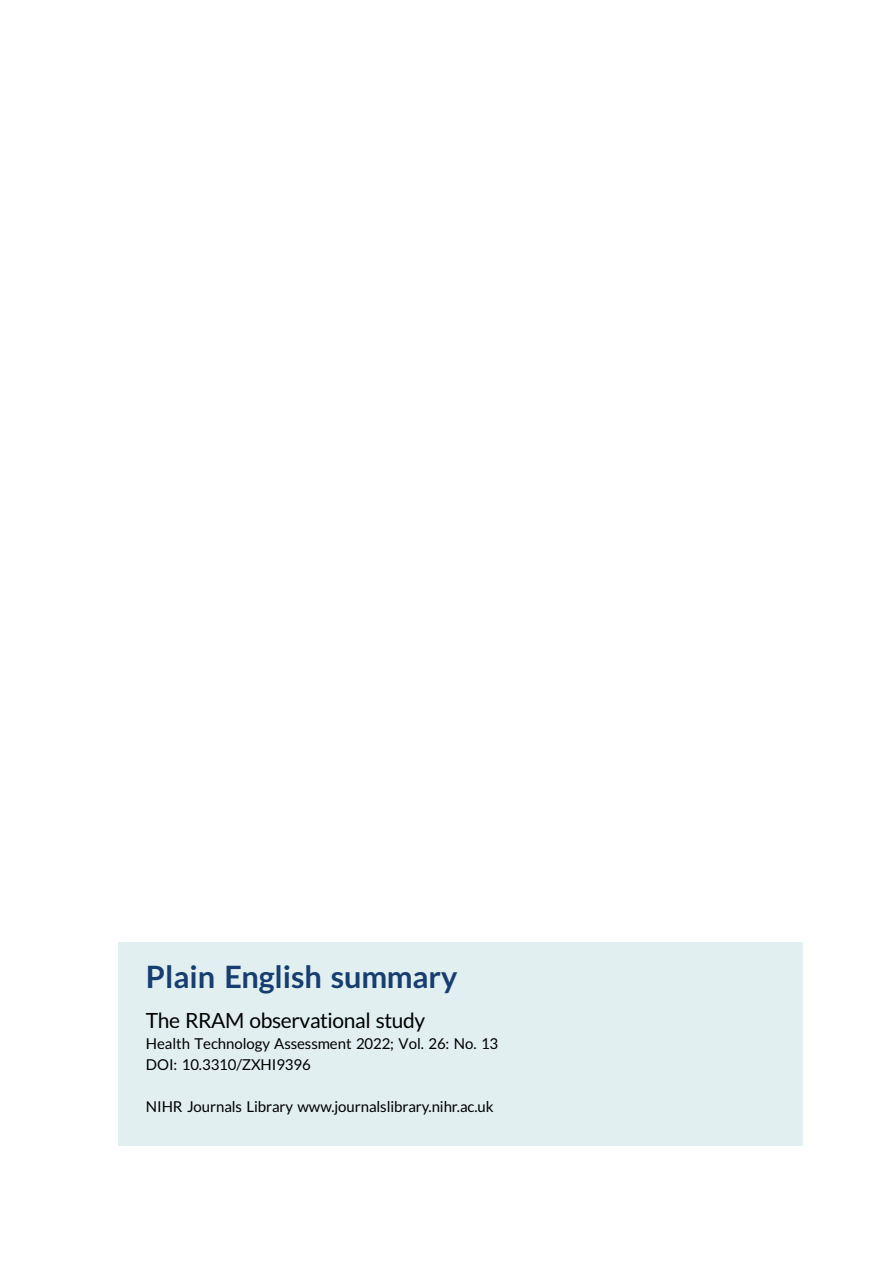
<style>
.page{position:relative;width:893px;height:1263px;background:#fff}
.page>*{position:absolute;margin:0;border:0;box-sizing:border-box;transform-origin:0 0}
.t1{font:30.75px "Adv TT6071803 a.B";color:#183e71}
.t2{font:21px "Adv T Ta 9 c 1 b 374";letter-spacing:-.015em;color:#000}
.t3{font:15px/21px "Adv T Ta 9 c 1 b 374";color:#000}
</style>
<div class="page">
<div style="left:119px;top:943px;width:684px;height:203px;background:#e1eff0"></div>
<h1 class="t1" style="left:146px;top:965px;width:313px">Plain English summary</h1>
<h2 class="t2" style="left:146px;top:1013px;width:281px">The RRAM observational study</h2>
<p class="t3" style="left:146px;top:1034px;width:354px">Health Technology Assessment 2022; Vol. 26: No. 13<br>DOI: 10.3310/ZXHI9396</p>
<p class="t3" style="left:146px;top:1097px;width:349px">NIHR Journals Library www.journalslibrary.nihr.ac.uk</p>
</div>
